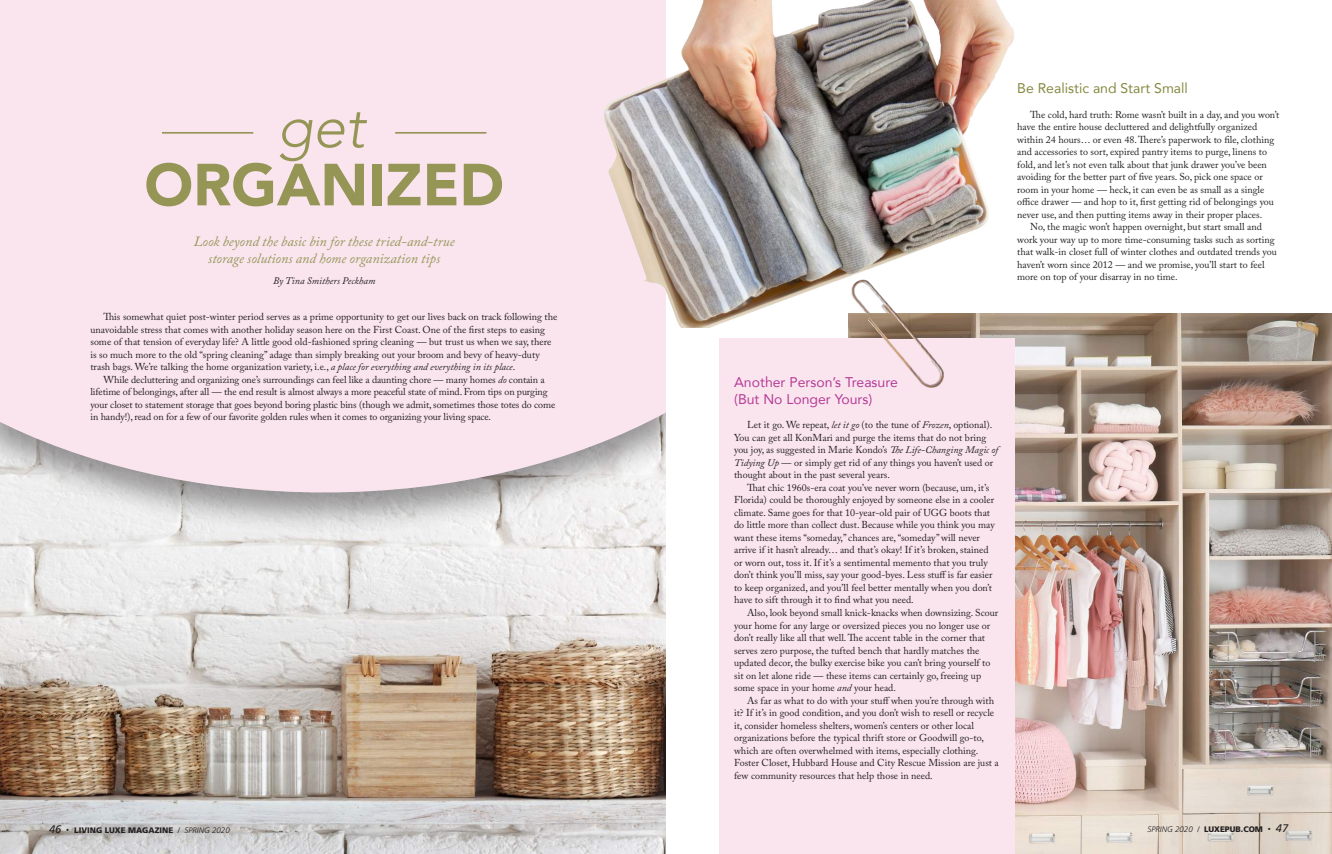
<style>
.page{position:relative;width:1332px;height:854px;background:#fff}
.page>*{position:absolute;margin:0;border:0;box-sizing:border-box;transform-origin:0 0}
.t1{font:900 58.7px "Avenir";color:#959656}
.t2{font:italic 300 58.7px "Avenir";color:#959656}
.t3{font:italic 14px/16.8px "Adobe Caslon Pro";color:#959656;text-align:center}
.t4{font:14px/16.8px "Avenir";color:#b53b96}
.t5{font:14px "Avenir";color:#868940}
.t6{font:10px/12.5px "Adobe Caslon Pro";color:#231f20}
.t7{font:italic 10px "Adobe Caslon Pro";color:#231f20}
.t8{font:900 8px "Frutiger";color:#231f20}
.s1{font-style:italic}
.s2{font-weight:400;font-style:italic;font-size:11px}
.s3{font-weight:300;font-size:6px}
.s4{font-weight:300}
.s5{font-weight:300;font-style:italic}
</style>
<div class="page">
<img style="left:849px;top:313px;width:483px;height:540px">
<img style="left:0;top:535px;width:666px;height:318px">
<div style="left:0;top:0;width:692px;height:535px;background:#231f20;opacity:.45"></div>
<div style="left:0;top:0;width:666px;height:492px;background:#fae5ef"></div>
<div style="left:719px;top:339px;width:296px;height:514px;background:#fae5ef"></div>
<img style="left:851px;top:327px;width:96px;height:61px">
<svg style="left:888px;top:339px;width:44px;height:35px"></svg>
<img style="left:866px;top:327px;width:47px;height:12px">
<div style="left:666px;top:0;width:53px;height:481px;background:#fff"></div>
<hr style="left:395px;top:132px;width:91px;height:2px;background:#959656">
<hr style="left:162px;top:132px;width:91px;height:2px;background:#959656">
<img style="left:604px;top:0;width:411px;height:327px">
<h1 class="t2" style="left:277px;top:92px;width:90px">get</h1>
<h1 class="t1" style="left:144px;top:149px;width:361px">ORGANIZED</h1>
<h2 class="t3" style="left:194px;top:232px;width:262px">Look beyond the basic bin for these tried-and-true storage solutions and home organization tips</h2>
<p class="t7" style="left:273px;top:275px;width:104px">By Tina Smithers Peckham</p>
<p class="t6" style="left:90px;top:310px;width:468px;text-indent:13px">This somewhat quiet post-winter period serves as a prime opportunity to get our lives back on track following the unavoidable stress that comes with another holiday season here on the First Coast. One of the first steps to easing some of that tension of everyday life? A little good old-fashioned spring cleaning — but trust us when we say, there is so much more to the old “spring cleaning” adage than simply breaking out your broom and bevy of heavy-duty trash bags. We’re talking the home organization variety, i.e., <span class="s1">a place for everything and everything in its place</span>.</p>
<p class="t6" style="left:90px;top:373px;width:466px;text-indent:13px">While decluttering and organizing one’s surroundings can feel like a daunting chore — many homes <span class="s1">do</span> contain a lifetime of belongings, after all — the end result is almost always a more peaceful state of mind. From tips on purging your closet to statement storage that goes beyond boring plastic bins (though we admit, sometimes those totes do come in handy!), read on for a few of our favorite golden rules when it comes to organizing your living space.</p>
<h2 class="t5" style="left:1017px;top:77px;width:172px">Be Realistic and Start Small</h2>
<p class="t6" style="left:1030px;top:108px;width:251px">The cold, hard truth: Rome wasn’t built in a day, and you won’t</p>
<p class="t6" style="left:1017px;top:120px;width:242px">have the entire house decluttered and delightfully organized</p>
<p class="t6" style="left:1017px;top:133px;width:258px">within 24 hours… or even 48. There’s paperwork to file, clothing</p>
<p class="t6" style="left:1017px;top:145px;width:251px">and accessories to sort, expired pantry items to purge, linens to</p>
<p class="t6" style="left:1017px;top:158px;width:251px">fold, and let’s not even talk about that junk drawer you’ve been</p>
<p class="t6" style="left:1017px;top:170px;width:247px">avoiding for the better part of five years. So, pick one space or</p>
<p class="t6" style="left:1017px;top:183px;width:249px">room in your home — heck, it can even be as small as a single</p>
<p class="t6" style="left:1017px;top:195px;width:258px">office drawer — and hop to it, first getting rid of belongings you</p>
<p class="t6" style="left:1017px;top:208px;width:247px">never use, and then putting items away in their proper places.</p>
<p class="t6" style="left:1030px;top:220px;width:233px">No, the magic won’t happen overnight, but start small and</p>
<p class="t6" style="left:1017px;top:233px;width:259px">work your way up to more time-consuming tasks such as sorting</p>
<p class="t6" style="left:1017px;top:245px;width:261px">that walk-in closet full of winter clothes and outdated trends you</p>
<p class="t6" style="left:1017px;top:258px;width:249px">haven’t worn since 2012 — and we promise, you’ll start to feel</p>
<p class="t6" style="left:1017px;top:270px;width:162px">more on top of your disarray in no time.</p>
<h2 class="t4" style="left:734px;top:373px;width:165px">Another Person’s Treasure (But No Longer Yours)</h2>
<p class="t6" style="left:734px;top:418px;width:266px;text-indent:13px">Let it go. We repeat, <span class="s1">let it go</span> (to the tune of <span class="s1">Frozen</span>, optional).<br>You can get all KonMari and purge the items that do not bring you joy, as suggested in Marie Kondo’s <span class="s1">The Life-Changing Magic of Tidying Up</span> — or simply get rid of any things you haven’t used or thought about in the past several years.</p>
<p class="t6" style="left:734px;top:481px;width:262px;text-indent:13px">That chic 1960s-era coat you’ve never worn (because, um, it’s Florida) could be thoroughly enjoyed by someone else in a cooler climate. Same goes for that 10-year-old pair of UGG boots that do little more than collect dust. Because while you think you may want these items “someday,” chances are, “someday” will never arrive if it hasn’t already… and that’s okay! If it’s broken, stained or worn out, toss it. If it’s a sentimental memento that you truly don’t think you’ll miss, say your good-byes. Less stuff is far easier to keep organized, and you’ll feel better mentally when you don’t have to sift through it to find what you need.</p>
<p class="t6" style="left:734px;top:606px;width:266px;text-indent:13px">Also, look beyond small knick-knacks when downsizing. Scour your home for any large or oversized pieces you no longer use or don’t really like all that well. The accent table in the corner that serves zero purpose, the tufted bench that hardly matches the updated decor, the bulky exercise bike you can’t bring yourself to sit on let alone ride — these items can certainly go, freeing up some space in your home <span class="s1">and</span> your head.</p>
<p class="t6" style="left:734px;top:693px;width:266px;text-indent:13px">As far as what to do with your stuff when you’re through with it? If it’s in good condition, and you don’t wish to resell or recycle it, consider homeless shelters, women’s centers or other local organizations before the typical thrift store or Goodwill go-to, which are often overwhelmed with items, especially clothing.<br>Foster Closet, Hubbard House and City Rescue Mission are just a few community resources that help those in need.</p>
<p class="t8" style="left:49px;top:825px;width:182px"><span class="s2">46</span> <span class="s3">•</span> LIVING LUXE MAGAZINE <span class="s4">/</span> <span class="s5">SPRING 2020</span></p>
<p class="t8" style="left:1148px;top:824px;width:142px"><span class="s5">SPRING 2020</span> <span class="s4">/</span> LUXEPUB.COM <span class="s3">•</span> <span class="s2">47</span></p>
</div>
